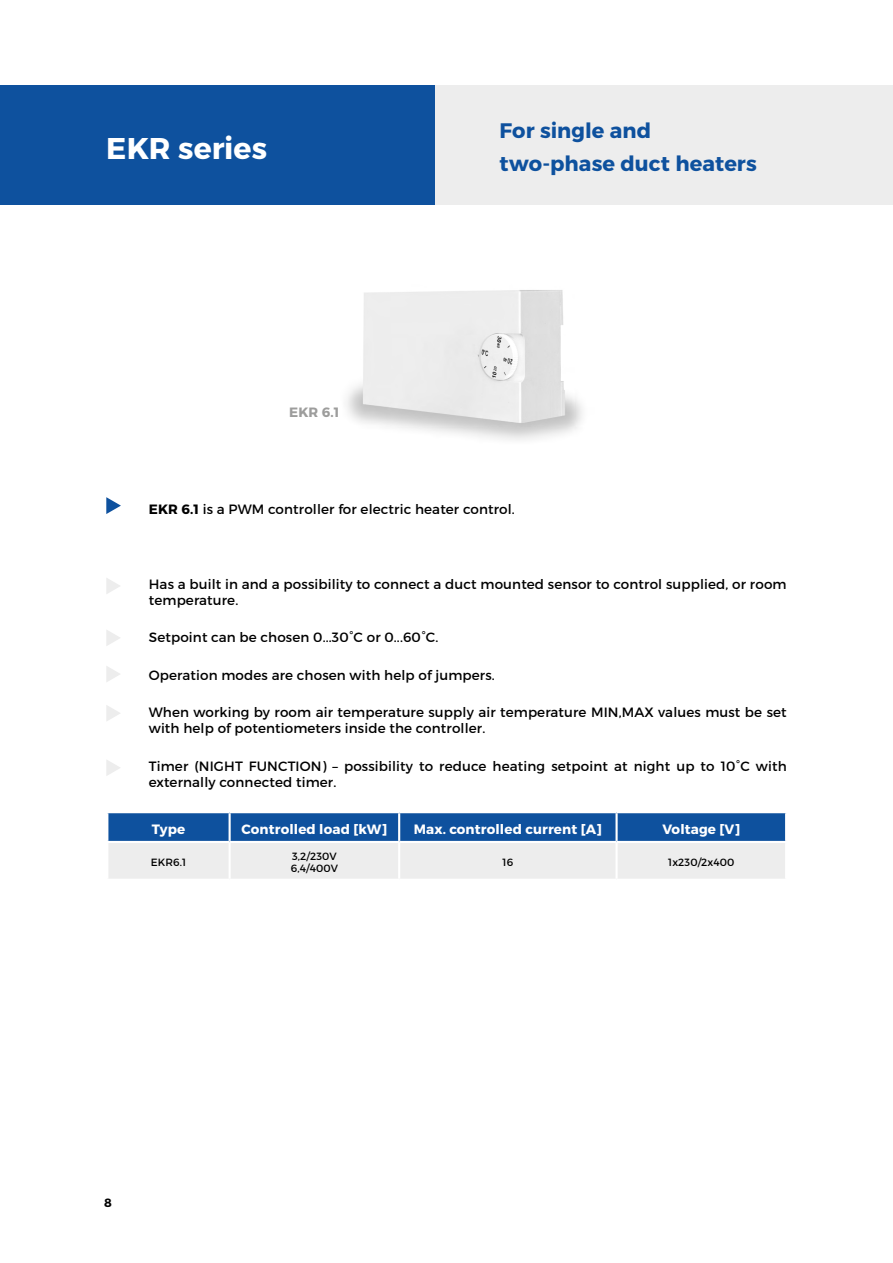
<style>
.page{position:relative;width:893px;height:1263px;background:#fff}
.page>*{position:absolute;margin:0;border:0;box-sizing:border-box;transform-origin:0 0}
.t1{font:700 30px "Montserrat";color:#fff}
.t2{font:700 21px/33px "Montserrat";letter-spacing:.005em;color:#0e519e}
.t3{font:13.5px/16.2px "Montserrat";letter-spacing:.01em;color:#000}
.t4{font:700 13.5px "Montserrat";letter-spacing:.01em;color:#fff}
.t5{font:700 13.5px "Montserrat";color:#9d9d9c}
.t6{font:700 12px "Montserrat";color:#000}
.t7{font:10.5px/12.6px "Montserrat";letter-spacing:.01em;color:#000}
.s1{font-weight:700}
</style>
<div class="page">
<div style="left:0;top:85px;width:436px;height:119px;background:#0e519e"></div>
<svg style="left:108px;top:813px;width:677px;height:66px;background:#8eaacb"></svg>
<hr style="left:229px;top:813px;width:2px;height:28px;background:#fff">
<hr style="left:398px;top:813px;width:2px;height:28px;background:#fff">
<hr style="left:615px;top:813px;width:3px;height:28px;background:#fff">
<hr style="left:106px;top:841px;width:124px;height:2px;background:#fff">
<hr style="left:230px;top:841px;width:169px;height:2px;background:#fff">
<hr style="left:229px;top:843px;width:2px;height:36px;background:#fff">
<hr style="left:399px;top:841px;width:218px;height:2px;background:#fff">
<hr style="left:398px;top:843px;width:2px;height:36px;background:#fff">
<hr style="left:617px;top:841px;width:170px;height:2px;background:#fff">
<hr style="left:615px;top:843px;width:3px;height:36px;background:#fff">
<svg style="left:106px;top:497px;width:15px;height:17px"></svg>
<svg style="left:106px;top:630px;width:14px;height:16px"></svg>
<svg style="left:106px;top:578px;width:14px;height:16px"></svg>
<svg style="left:106px;top:666px;width:14px;height:16px"></svg>
<svg style="left:106px;top:705px;width:14px;height:16px"></svg>
<svg style="left:106px;top:760px;width:14px;height:16px"></svg>
<div style="left:436px;top:85px;width:457px;height:119px;background:#ededed"></div>
<img style="left:347px;top:290px;width:235px;height:150px">
<h1 class="t1" style="left:106px;top:130px;width:162px">EKR series</h1>
<p class="t5" style="left:289px;top:404px;width:52px">EKR 6.1</p>
<h2 class="t2" style="left:500px;top:115px;width:259px">For single and two-phase duct heaters</h2>
<p class="t3" style="left:149px;top:501px;width:368px"><span class="s1">EKR 6.1</span> is a PWM controller for electric heater control.</p>
<p class="t3" style="left:149px;top:576px;width:639px">Has a built in and a possibility to connect a duct mounted sensor to control supplied, or room temperature.</p>
<p class="t3" style="left:149px;top:629px;width:291px">Setpoint can be chosen 0...30°C or 0...60°C.</p>
<p class="t3" style="left:149px;top:667px;width:347px">Operation modes are chosen with help of jumpers.</p>
<p class="t3" style="left:149px;top:704px;width:639px">When working by room air temperature supply air temperature MIN,MAX values must be set with help of potentiometers inside the controller.</p>
<p class="t3" style="left:149px;top:758px;width:639px">Timer (NIGHT FUNCTION) – possibility to reduce heating setpoint at night up to 10°C with externally connected timer.</p>
<p class="t4" style="left:152px;top:820px;width:35px">Type</p>
<p class="t4" style="left:242px;top:820px;width:147px">Controlled load [kW]</p>
<p class="t4" style="left:414px;top:820px;width:190px">Max. controlled current [A]</p>
<p class="t4" style="left:662px;top:820px;width:79px">Voltage [V]</p>
<p class="t7" style="left:151px;top:856px;width:37px">EKR6.1</p>
<p class="t7" style="left:291px;top:849px;width:49px">3,2/230V<br>6,4/400V</p>
<p class="t7" style="left:503px;top:856px;width:12px">16</p>
<p class="t7" style="left:668px;top:856px;width:68px">1x230/2x400</p>
<p class="t6" style="left:104px;top:1195px;width:9px">8</p>
</div>
